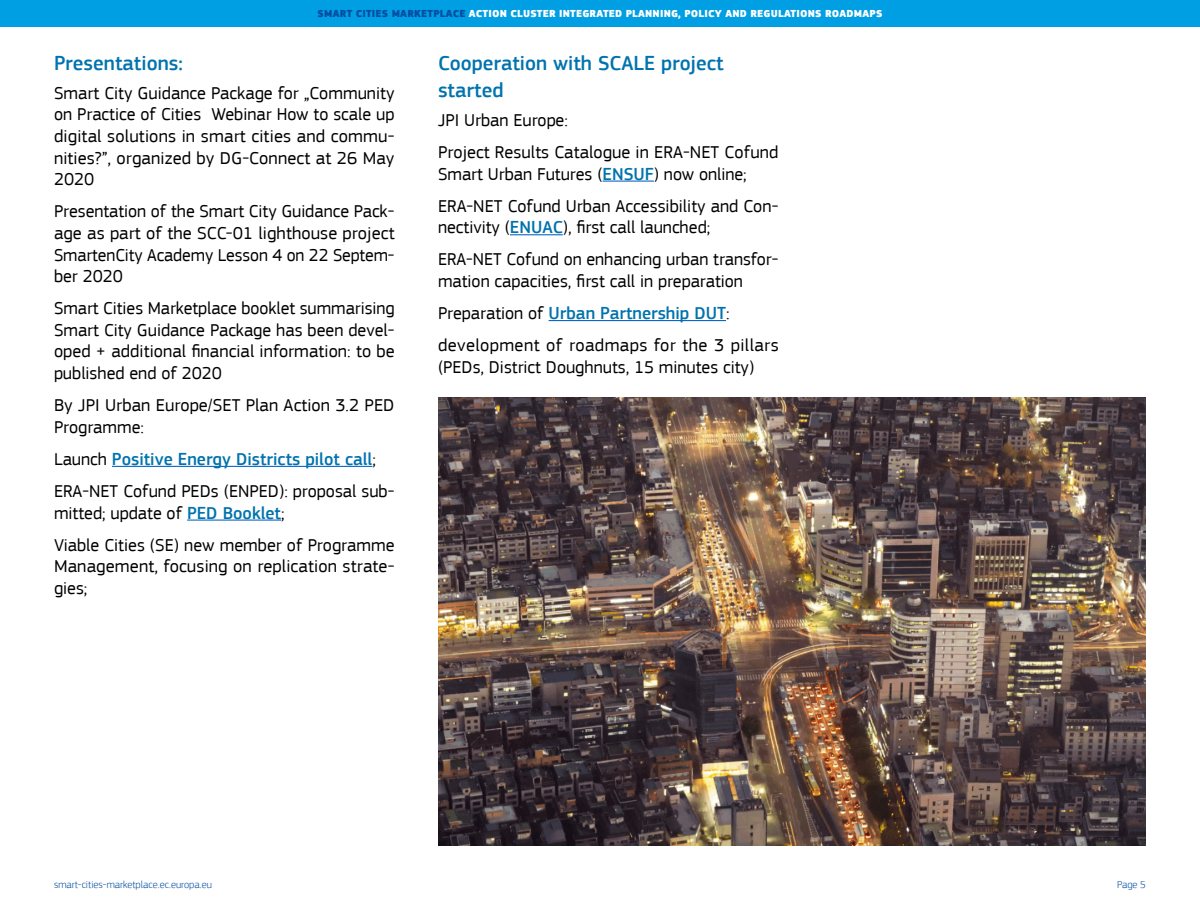
<style>
.page{position:relative;width:1200px;height:900px;background:#fff}
.page>*{position:absolute;margin:0;border:0;box-sizing:border-box;transform-origin:0 0}
.t1{font:500 21px/27px "EC Square Sans Pro";color:#0073ae}
.t2{font:18px/21.6px "EC Square Sans Pro";color:#000}
.t3{font:500 18px "EC Square Sans Pro";color:#0073ae}
.t4{font:900 10.5px "EC Square Sans Pro Extra";letter-spacing:.02em;color:#fff}
.t5{font:300 10.5px "EC Square Sans Pro";color:#034ea2}
.s1{color:#034ea2}
.s2{font-weight:400;color:#000}
.s3{font-weight:500;color:#0073ae}
</style>
<div class="page">
<div style="left:0;top:0;width:1200px;height:27px;background:#009fe3"></div>
<hr style="left:112px;top:466px;width:260px;height:1px;background:#0563c1">
<hr style="left:187px;top:520px;width:94px;height:1px;background:#0563c1">
<hr style="left:603px;top:181px;width:51px;height:1px;background:#0563c1">
<hr style="left:510px;top:234px;width:53px;height:1px;background:#0563c1">
<hr style="left:549px;top:320px;width:177px;height:1px;background:#0563c1">
<img style="left:438px;top:398px;width:708px;height:448px">
<p class="t4" style="left:318px;top:7px;width:253px"><span class="s1">SMART CITIES MARKETPLACE</span> ACTION CLUSTER INTEGRATED</p>
<p class="t4" style="left:626px;top:7px;width:14px">PLANNING</p>
<p class="t4" style="left:678px;top:7px;width:20px">, POLICY</p>
<p class="t4" style="left:725px;top:7px;width:9px">AND</p>
<p class="t4" style="left:750px;top:7px;width:15px">REGULATIONS</p>
<p class="t4" style="left:825px;top:7px;width:59px">ROADMAPS</p>
<h2 class="t1" style="left:54px;top:50px;width:130px">Presentations:</h2>
<p class="t2" style="left:54px;top:82px;width:342px;text-align:justify">Smart City Guidance Package for „Community on Practice of Cities Webinar How to scale up digital solutions in smart cities and commu&shy;nities?”, organized by DG-Connect at 26 May 2020</p>
<p class="t2" style="left:54px;top:201px;width:342px;text-align:justify">Presentation of the Smart City Guidance Pack&shy;age as part of the SCC-01 lighthouse project SmartenCity Academy Lesson 4 on 22 Septem&shy;ber 2020</p>
<p class="t2" style="left:54px;top:298px;width:342px;text-align:justify">Smart Cities Marketplace booklet summarising Smart City Guidance Package has been devel&shy;oped + additional financial information: to be published end of 2020</p>
<p class="t2" style="left:54px;top:395px;width:342px">By JPI Urban Europe/SET Plan Action 3.2 PED<br>Programme:</p>
<p class="t3" style="left:54px;top:448px;width:323px"><span class="s2">Launch</span> Positive Energy Districts pilot call<span class="s2">;</span></p>
<p class="t2" style="left:54px;top:480px;width:342px">ERA-NET Cofund PEDs (ENPED): proposal sub&shy;mitted; update of <span class="s3">PED Booklet</span>;</p>
<p class="t2" style="left:54px;top:534px;width:342px;text-align:justify">Viable Cities (SE) new member of Programme Management, focusing on replication strate&shy;gies;</p>
<h2 class="t1" style="left:438px;top:50px;width:287px">Cooperation with SCALE project started</h2>
<p class="t2" style="left:438px;top:109px;width:131px">JPI Urban Europe:</p>
<p class="t2" style="left:438px;top:141px;width:342px">Project Results Catalogue in ERA-NET Cofund<br>Smart Urban Futures (<span class="s3">ENSUF</span>) now online;</p>
<p class="t2" style="left:438px;top:195px;width:342px">ERA-NET Cofund Urban Accessibility and Con&shy;nectivity (<span class="s3">ENUAC</span>), first call launched;</p>
<p class="t2" style="left:438px;top:249px;width:342px">ERA-NET Cofund on enhancing urban transfor&shy;mation capacities, first call in preparation</p>
<p class="t3" style="left:438px;top:303px;width:293px"><span class="s2">Preparation of</span> Urban Partnership DUT<span class="s2">:</span></p>
<p class="t2" style="left:438px;top:335px;width:342px">development of roadmaps for the 3 pillars (PEDs, District Doughnuts, 15 minutes city)</p>
<p class="t5" style="left:54px;top:879px;width:159px">smart-cities-marketplace.ec.europa.eu</p>
<p class="t5" style="left:1117px;top:879px;width:30px">Page 5</p>
</div>
